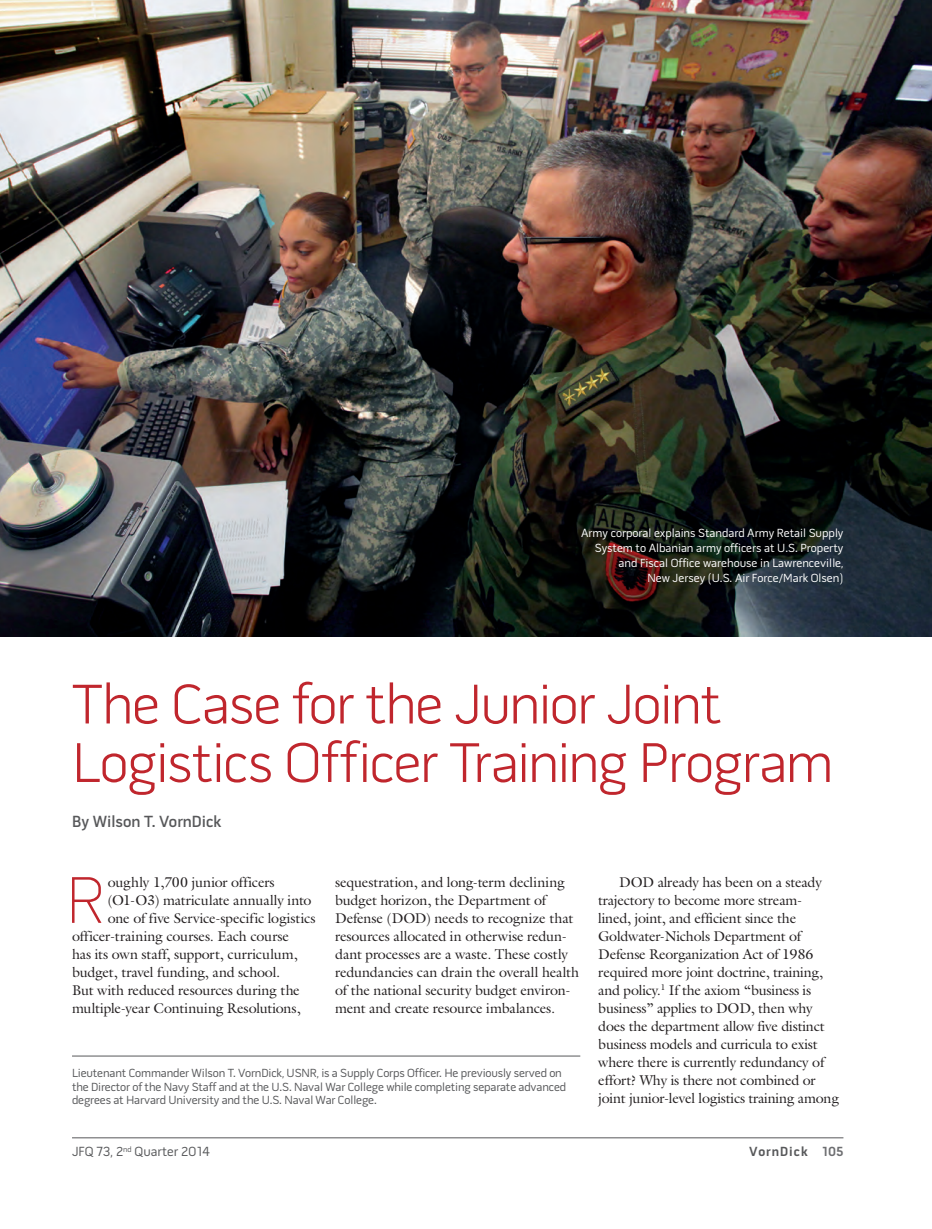
<style>
.page{position:relative;width:932px;height:1229px;background:#fff}
.page>*{position:absolute;margin:0;border:0;box-sizing:border-box;transform-origin:0 0}
.t1{font:100 67.2px "Pill Gothic 600 mg";color:#c0262d}
.t2{font:300 57px/58.5px "Pill Gothic 600 mg";letter-spacing:-.03em;color:#c0262d}
.t3{font:600 16.5px "Pill Gothic 600 mg";color:#57585a}
.t4{font:14.25px/18px "Galliard Std";letter-spacing:-.015em;color:#231f20}
.t5{font:13.5px "Pill Gothic 600 mg";color:#57585a}
.t6{font:700 13.5px "Pill Gothic 600 mg";letter-spacing:.075em;color:#57585a}
.t7{font:12px/13.5px "Pill Gothic 600 mg";letter-spacing:-.01em;color:#57585a}
.t8{font:12px/15px "Pill Gothic 600 mg";color:#fff;text-align:right}
.s1{color:#6c6d70}
</style>
<div class="page">
<hr style="left:72px;top:1137px;width:771px;height:1px;background:#57585a">
<hr style="left:72px;top:1055px;width:508px;height:1px;background:#57585a">
<img style="left:0;top:0;width:932px;height:636px">
<p class="t8" style="left:581px;top:526px;width:264px">Army corporal explains Standard Army Retail Supply System to Albanian army officers at U.S. Property and Fiscal Office warehouse in Lawrenceville,<br>New Jersey (U.S. Air Force/Mark Olsen)</p>
<h2 class="t2" style="left:72px;top:680px;width:763px">The Case for the Junior Joint<br>Logistics Officer Training Program</h2>
<p class="t3" style="left:72px;top:814px;width:151px">By Wilson T. VornDick</p>
<p class="t4" style="left:335px;top:872px;width:245px">sequestration, and long-term declining budget horizon, the Department of Defense (DOD) needs to recognize that resources allocated in otherwise redun&shy;dant processes are a waste. These costly redundancies can drain the overall health of the national security budget environ&shy;ment and create resource imbalances.</p>
<p class="t4" style="left:598px;top:872px;width:242px;text-indent:21px">DOD already has been on a steady trajectory to become more stream-<br>lined, joint, and efficient since the Goldwater-Nichols Department of Defense Reorganization Act of 1986 required more joint doctrine, training, and policy.<sup>1</sup> If the axiom “business is business” applies to DOD, then why does the department allow five distinct business models and curricula to exist where there is currently redundancy of effort? Why is there not combined or joint junior-level logistics training among</p>
<h1 class="t1" style="left:66px;top:873px;width:41px">R</h1>
<p class="t4" style="left:108px;top:872px;width:168px">oughly 1,700 junior officers</p>
<p class="t4" style="left:108px;top:890px;width:205px">(O1-O3) matriculate annually into</p>
<p class="t4" style="left:108px;top:908px;width:209px">one of five Service-specific logistics</p>
<p class="t4" style="left:72px;top:926px;width:218px">officer-training courses. Each course</p>
<p class="t4" style="left:72px;top:944px;width:227px">has its own staff, support, curriculum,</p>
<p class="t4" style="left:72px;top:962px;width:209px">budget, travel funding, and school.</p>
<p class="t4" style="left:72px;top:980px;width:229px">But with reduced resources during the</p>
<p class="t4" style="left:72px;top:998px;width:230px">multiple-year Continuing Resolutions,</p>
<p class="t7" style="left:72px;top:1067px;width:495px">Lieutenant Commander Wilson T. VornDick, USNR, is a Supply Corps Officer. He previously served on the Director of the Navy Staff and at the U.S. Naval War College while completing separate advanced degrees at Harvard University and the U.S. Naval War College.</p>
<p class="t5" style="left:72px;top:1146px;width:139px">JFQ 73, 2<sup>nd</sup> Quarter 2014</p>
<p class="t6" style="left:749px;top:1146px;width:96px">VornDick <span class="s1">105</span></p>
</div>
